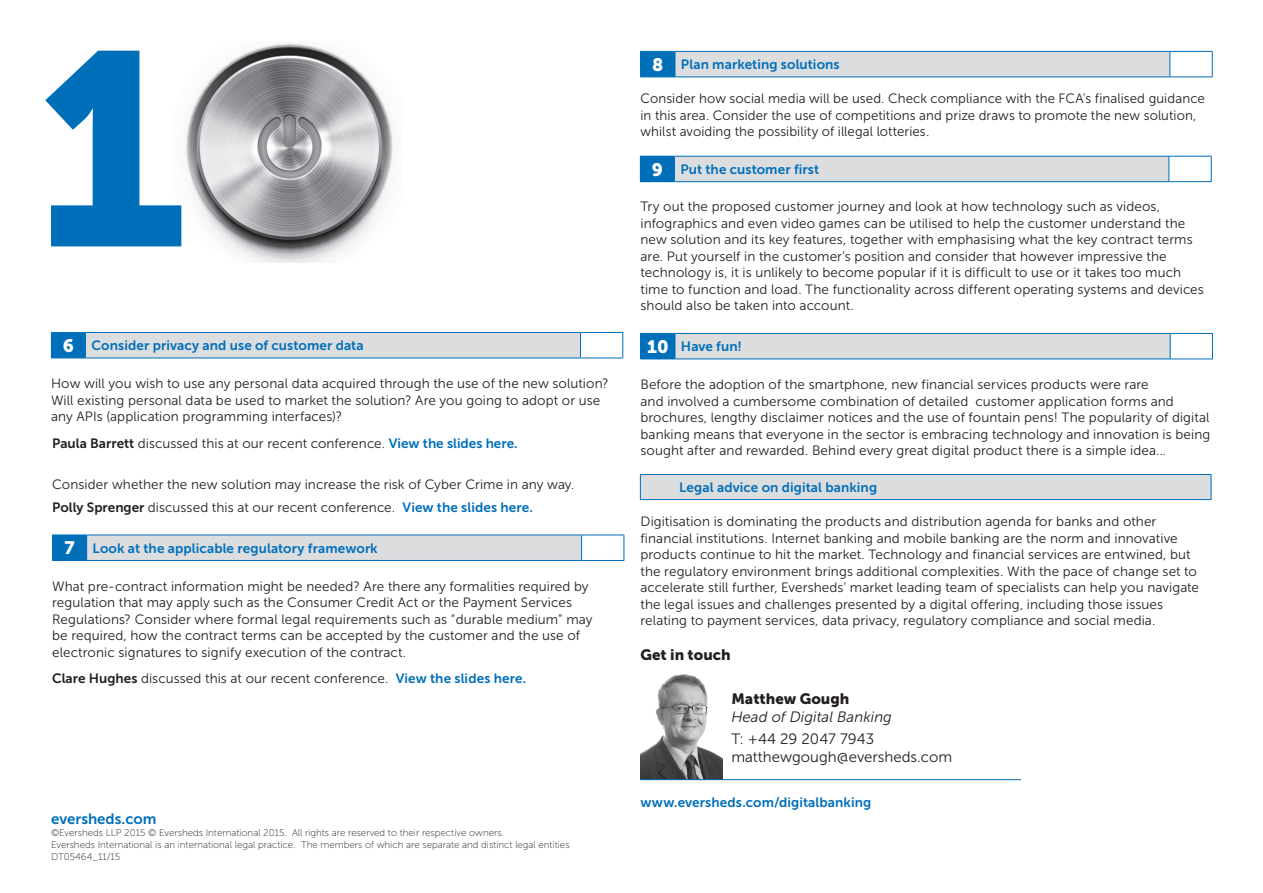
<style>
.page{position:relative;width:1263px;height:893px;background:#fff}
.page>*{position:absolute;margin:0;border:0;box-sizing:border-box;transform-origin:0 0}
.t1{font:273.75px "Museo Sans 900";color:#006fba}
.t2{font:15px "Museo Sans 300";color:#231f20}
.t3{font:15px "Museo Sans 900";color:#231f20}
.t4{font:italic 15px "Museo Sans 300";color:#231f20}
.t5{font:15px "Museo Sans 700";color:#006fba}
.Body{font:13.5px/16.5px "Museo Sans 300";letter-spacing:.005em;color:#231f20}
.Body-2{font:13.5px "Museo Sans 700";letter-spacing:.01em;color:#006fba}
.t6{font:9.75px "Museo Sans 100";color:#231f20}
.s1{font-family:"Museo Sans 900";font-size:18px;color:#fff}
.s2{font-family:"Museo Sans 700"}
.s3{font-family:"Museo Sans 700";color:#006fba}
</style>
<div class="page">
<div style="left:51px;top:332px;width:35px;height:26px;background:#006fba"></div>
<div style="left:86px;top:332px;width:494px;height:26px;background:#dcdddf"></div>
<hr style="left:86px;top:332px;width:494px;height:1px;background:#006fba">
<hr style="left:580px;top:332px;width:43px;height:1px;background:#006fba">
<svg style="left:580px;top:333px;width:1px;height:25px"></svg>
<svg style="left:622px;top:333px;width:1px;height:25px"></svg>
<hr style="left:51px;top:358px;width:35px;height:1px;background:#006fba">
<hr style="left:86px;top:358px;width:494px;height:1px;background:#006fba">
<hr style="left:580px;top:358px;width:43px;height:1px;background:#006fba">
<div style="left:53px;top:535px;width:34px;height:25px;background:#006fba"></div>
<div style="left:87px;top:535px;width:495px;height:25px;background:#dcdddf"></div>
<svg style="left:52px;top:535px;width:1px;height:25px"></svg>
<hr style="left:87px;top:535px;width:495px;height:1px;background:#006fba">
<hr style="left:582px;top:535px;width:42px;height:1px;background:#006fba">
<svg style="left:581px;top:535px;width:1px;height:25px"></svg>
<svg style="left:623px;top:535px;width:1px;height:25px"></svg>
<hr style="left:52px;top:560px;width:35px;height:1px;background:#006fba">
<hr style="left:87px;top:560px;width:495px;height:1px;background:#006fba">
<hr style="left:582px;top:560px;width:42px;height:1px;background:#006fba">
<div style="left:641px;top:51px;width:34px;height:26px;background:#006fba"></div>
<div style="left:675px;top:51px;width:495px;height:26px;background:#dcdddf"></div>
<hr style="left:640px;top:51px;width:35px;height:1px;background:#006fba">
<svg style="left:640px;top:52px;width:1px;height:25px"></svg>
<hr style="left:675px;top:51px;width:495px;height:1px;background:#006fba">
<svg style="left:675px;top:52px;width:1px;height:25px"></svg>
<hr style="left:1170px;top:51px;width:42px;height:1px;background:#006fba">
<svg style="left:1169px;top:52px;width:1px;height:25px"></svg>
<svg style="left:1212px;top:52px;width:1px;height:25px"></svg>
<hr style="left:640px;top:77px;width:35px;height:1px;background:#006fba">
<hr style="left:675px;top:77px;width:495px;height:1px;background:#006fba">
<hr style="left:1170px;top:77px;width:42px;height:1px;background:#006fba">
<div style="left:641px;top:333px;width:34px;height:26px;background:#006fba"></div>
<div style="left:675px;top:333px;width:495px;height:26px;background:#dcdddf"></div>
<hr style="left:640px;top:333px;width:35px;height:1px;background:#006fba">
<svg style="left:640px;top:334px;width:1px;height:25px"></svg>
<hr style="left:675px;top:333px;width:495px;height:1px;background:#006fba">
<svg style="left:675px;top:334px;width:1px;height:25px"></svg>
<hr style="left:1170px;top:333px;width:43px;height:1px;background:#006fba">
<svg style="left:1170px;top:334px;width:1px;height:25px"></svg>
<svg style="left:1212px;top:334px;width:1px;height:25px"></svg>
<hr style="left:640px;top:359px;width:35px;height:1px;background:#006fba">
<hr style="left:675px;top:359px;width:495px;height:1px;background:#006fba">
<hr style="left:1170px;top:359px;width:43px;height:1px;background:#006fba">
<div style="left:640px;top:156px;width:34px;height:26px;background:#006fba"></div>
<div style="left:674px;top:156px;width:495px;height:26px;background:#dcdddf"></div>
<hr style="left:674px;top:156px;width:495px;height:1px;background:#006fba">
<svg style="left:674px;top:157px;width:1px;height:24px"></svg>
<hr style="left:1169px;top:156px;width:43px;height:1px;background:#006fba">
<svg style="left:1168px;top:157px;width:1px;height:24px"></svg>
<svg style="left:1211px;top:157px;width:1px;height:24px"></svg>
<hr style="left:674px;top:181px;width:495px;height:1px;background:#006fba">
<hr style="left:1169px;top:181px;width:43px;height:1px;background:#006fba">
<img style="left:185px;top:43px;width:208px;height:220px">
<img style="left:640px;top:674px;width:83px;height:105px">
<hr style="left:640px;top:779px;width:381px;height:1px;background:#006fba">
<div style="left:640px;top:474px;width:571px;height:26px;background:#dcdddf"></div>
<hr style="left:640px;top:474px;width:571px;height:1px;background:#006fba">
<svg style="left:640px;top:475px;width:1px;height:24px"></svg>
<svg style="left:1211px;top:475px;width:1px;height:24px"></svg>
<hr style="left:640px;top:499px;width:571px;height:1px;background:#006fba">
<p class="t1" style="left:36px;top:-5px;width:153px">1</p>
<p class="Body-2" style="left:63px;top:338px;width:302px"><span class="s1">6</span> Consider privacy and use of customer data</p>
<p class="Body" style="left:51px;top:376px;width:559px">How will you wish to use any personal data acquired through the use of the new solution?<br>Will existing personal data be used to market the solution? Are you going to adopt or use any APIs (application programming interfaces)?</p>
<p class="Body" style="left:52px;top:435px;width:467px"><span class="s2">Paula Barrett</span> discussed this at our recent conference. <span class="s3">View the slides here.</span></p>
<p class="Body" style="left:52px;top:476px;width:524px">Consider whether the new solution may increase the risk of Cyber Crime in any way.</p>
<p class="Body" style="left:52px;top:499px;width:482px"><span class="s2">Polly Sprenger</span> discussed this at our recent conference. <span class="s3">View the slides here.</span></p>
<p class="Body-2" style="left:64px;top:541px;width:315px"><span class="s1">7</span> Look at the applicable regulatory framework</p>
<p class="Body" style="left:52px;top:578px;width:542px">What pre-contract information might be needed? Are there any formalities required by regulation that may apply such as the Consumer Credit Act or the Payment Services Regulations? Consider where formal legal requirements such as “durable medium” may be required, how the contract terms can be accepted by the customer and the use of electronic signatures to signify execution of the contract.</p>
<p class="Body" style="left:52px;top:671px;width:476px"><span class="s2">Clare Hughes</span> discussed this at our recent conference. <span class="s3">View the slides here.</span></p>
<p class="t5" style="left:51px;top:811px;width:107px">eversheds.com</p>
<p class="t6" style="left:51px;top:828px;width:454px">©Eversheds LLP 2015 © Eversheds International 2015. All rights are reserved to their respective owners.</p>
<p class="t6" style="left:51px;top:840px;width:520px">Eversheds International is an international legal practice. The members of which are separate and distinct legal entities</p>
<p class="t6" style="left:51px;top:852px;width:71px">DT05464_11/15</p>
<p class="Body-2" style="left:652px;top:57px;width:189px"><span class="s1">8</span> Plan marketing solutions</p>
<p class="Body" style="left:640px;top:90px;width:566px">Consider how social media will be used. Check compliance with the FCA’s finalised guidance in this area. Consider the use of competitions and prize draws to promote the new solution, whilst avoiding the possibility of illegal lotteries.</p>
<p class="Body-2" style="left:652px;top:162px;width:169px"><span class="s1">9</span> Put the customer first</p>
<p class="Body" style="left:640px;top:198px;width:565px">Try out the proposed customer journey and look at how technology such as videos, infographics and even video games can be utilised to help the customer understand the new solution and its key features, together with emphasising what the key contract terms are. Put yourself in the customer’s position and consider that however impressive the technology is, it is unlikely to become popular if it is difficult to use or it takes too much time to function and load. The functionality across different operating systems and devices should also be taken into account.</p>
<p class="Body-2" style="left:647px;top:339px;width:96px"><span class="s1">10</span> Have fun!</p>
<p class="Body" style="left:640px;top:377px;width:571px">Before the adoption of the smartphone, new financial services products were rare<br>and involved a cumbersome combination of detailed customer application forms and brochures, lengthy disclaimer notices and the use of fountain pens! The popularity of digital banking means that everyone in the sector is embracing technology and innovation is being sought after and rewarded. Behind every great digital product there is a simple idea...</p>
<p class="Body-2" style="left:679px;top:480px;width:200px">Legal advice on digital banking</p>
<p class="Body" style="left:640px;top:513px;width:560px">Digitisation is dominating the products and distribution agenda for banks and other financial institutions. Internet banking and mobile banking are the norm and innovative products continue to hit the market. Technology and financial services are entwined, but the regulatory environment brings additional complexities. With the pace of change set to accelerate still further, Eversheds’ market leading team of specialists can help you navigate the legal issues and challenges presented by a digital offering, including those issues relating to payment services, data privacy, regulatory compliance and social media.</p>
<p class="t3" style="left:640px;top:646px;width:92px">Get in touch</p>
<p class="t3" style="left:731px;top:690px;width:119px">Matthew Gough</p>
<p class="t4" style="left:731px;top:708px;width:162px">Head of Digital Banking</p>
<p class="t2" style="left:731px;top:731px;width:144px">T: +44 29 2047 7943</p>
<p class="t2" style="left:731px;top:749px;width:222px">matthewgough@eversheds.com</p>
<p class="Body-2" style="left:640px;top:795px;width:232px">www.eversheds.com/digitalbanking</p>
</div>
